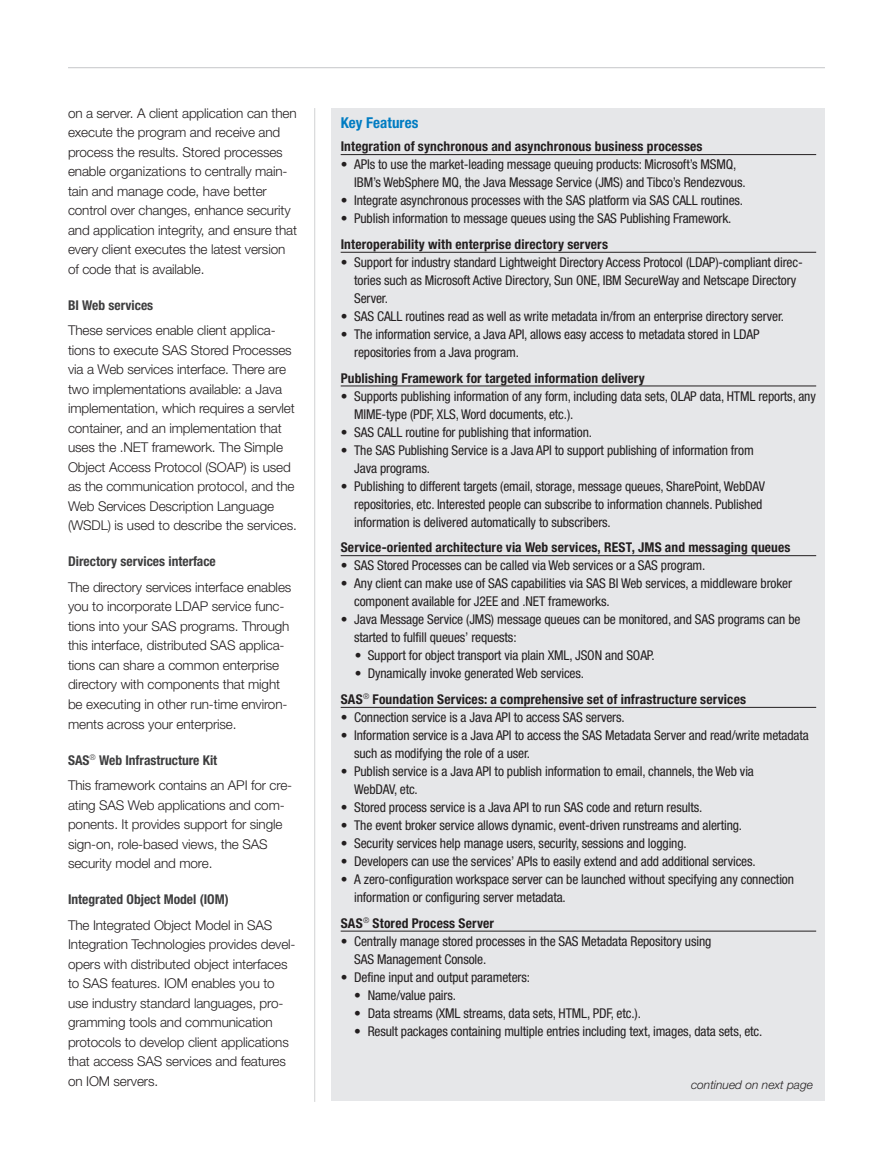
<style>
.page{position:relative;width:893px;height:1170px;background:#fff}
.page>*{position:absolute;margin:0;border:0;box-sizing:border-box;transform-origin:0 0}
.t1{font:700 condensed 15px "Helvetica Neue LT Std";letter-spacing:.005em;color:#007cc2}
.t2{font:condensed 13.5px/18px "Helvetica Neue LT Std";letter-spacing:-.01em;color:#231f20}
.t3{font:300 13.5px/19.5px "Helvetica Neue LT Std";letter-spacing:-.01em;color:#231f20}
.t4{font:700 condensed 13.5px/25.7px "Helvetica Neue LT Std";letter-spacing:.01em;color:#231f20}
.t5{font:700 condensed 13.5px "Helvetica Neue LT Std";color:#3e3e3f}
.t6{font:italic 300 12px "Helvetica Neue LT Std";color:#231f20}
.s1{font-weight:700;font-stretch:condensed;color:#3e3e3f}
.s2{font-weight:400}
</style>
<div class="page">
<hr style="left:314px;top:108px;width:1px;height:993px;background:#d1d2d4">
<hr style="left:68px;top:67px;width:757px;height:1px;background:#d1d2d4">
<div style="left:332px;top:108px;width:493px;height:992px;background:#e6e7e9"></div>
<hr style="left:341px;top:154px;width:475px;height:1px;background:#231f20">
<hr style="left:341px;top:252px;width:475px;height:1px;background:#231f20">
<hr style="left:341px;top:385px;width:475px;height:1px;background:#231f20">
<hr style="left:341px;top:555px;width:475px;height:1px;background:#231f20">
<hr style="left:341px;top:707px;width:475px;height:1px;background:#231f20">
<hr style="left:341px;top:930px;width:475px;height:1px;background:#231f20">
<p class="t3" style="left:68px;top:103px;width:231px">on a server. A client application can then execute the program and receive and process the results. Stored processes enable organizations to centrally main&shy;tain and manage code, have better control over changes, enhance security and application integrity, and ensure that every client executes the latest version of code that is available.</p>
<p class="t5" style="left:68px;top:297px;width:87px">BI Web services</p>
<p class="t3" style="left:68px;top:320px;width:230px">These services enable client applica&shy;tions to execute SAS Stored Processes via a Web services interface. There are two implementations available: a Java implementation, which requires a servlet container, and an implementation that uses the .NET framework. The Simple Object Access Protocol (SOAP) is used as the communication protocol, and the Web Services Description Language (WSDL) is used to describe the services.</p>
<p class="t5" style="left:68px;top:553px;width:149px">Directory services interface</p>
<p class="t3" style="left:68px;top:577px;width:225px">The directory services interface enables you to incorporate LDAP service func&shy;tions into your SAS programs. Through this interface, distributed SAS applica&shy;tions can share a common enterprise directory with components that might be executing in other run-time environ&shy;ments across your enterprise.</p>
<p class="t3" style="left:68px;top:746px;width:226px;line-height:25.5px"><span class="s1">SAS</span><sup>®</sup> <span class="s1">Web Infrastructure Kit<br></span>This framework contains an API for cre-</p>
<p class="t3" style="left:68px;top:794px;width:218px">ating SAS Web applications and com&shy;ponents. It provides support for single sign-on, role-based views, the SAS security model and more.</p>
<p class="t5" style="left:68px;top:891px;width:162px">Integrated Object Model (IOM)</p>
<p class="t3" style="left:68px;top:914px;width:229px">The Integrated Object Model in SAS Integration Technologies provides devel&shy;opers with distributed object interfaces to SAS features. IOM enables you to use industry standard languages, pro&shy;gramming tools and communication protocols to develop client applications that access SAS services and features on IOM servers.</p>
<p class="t1" style="left:341px;top:113px;width:79px">Key Features</p>
<p class="t4" style="left:341px;top:133px;width:363px">Integration of synchronous and asynchronous business processes</p>
<p class="t2" style="left:354px;top:155px;width:393px;text-indent:-14px">• APIs to use the market-leading message queuing products: Microsoft’s MSMQ,<br>IBM’s WebSphere MQ, the Java Message Service (JMS) and Tibco’s Rendezvous.</p>
<p class="t2" style="left:341px;top:191px;width:404px">• Integrate asynchronous processes with the SAS platform via SAS CALL routines.</p>
<p class="t2" style="left:341px;top:209px;width:392px">• Publish information to message queues using the SAS Publishing Framework.</p>
<p class="t4" style="left:341px;top:231px;width:269px">Interoperability with enterprise directory servers</p>
<p class="t2" style="left:354px;top:253px;width:450px;text-indent:-14px">• Support for industry standard Lightweight Directory Access Protocol (LDAP)-compliant direc&shy;tories such as Microsoft Active Directory, Sun ONE, IBM SecureWay and Netscape Directory<br>Server.</p>
<p class="t2" style="left:341px;top:307px;width:445px">• SAS CALL routines read as well as write metadata in/from an enterprise directory server.</p>
<p class="t2" style="left:354px;top:325px;width:407px;text-indent:-14px">• The information service, a Java API, allows easy access to metadata stored in LDAP repositories from a Java program.</p>
<p class="t4" style="left:341px;top:365px;width:306px">Publishing Framework for targeted information delivery</p>
<p class="t2" style="left:354px;top:386px;width:463px;text-indent:-14px">• Supports publishing information of any form, including data sets, OLAP data, HTML reports, any<br>MIME-type (PDF, XLS, Word documents, etc.).</p>
<p class="t2" style="left:341px;top:422px;width:253px">• SAS CALL routine for publishing that information.</p>
<p class="t2" style="left:354px;top:440px;width:401px;text-indent:-14px">• The SAS Publishing Service is a Java API to support publishing of information from<br>Java programs.</p>
<p class="t2" style="left:354px;top:476px;width:412px;text-indent:-14px">• Publishing to different targets (email, storage, message queues, SharePoint, WebDAV repositories, etc. Interested people can subscribe to information channels. Published information is delivered automatically to subscribers.</p>
<p class="t4" style="left:341px;top:534px;width:451px">Service-oriented architecture via Web services, REST, JMS and messaging queues</p>
<p class="t2" style="left:341px;top:556px;width:366px">• SAS Stored Processes can be called via Web services or a SAS program.</p>
<p class="t2" style="left:354px;top:574px;width:439px;text-indent:-14px">• Any client can make use of SAS capabilities via SAS BI Web services, a middleware broker component available for J2EE and .NET frameworks.</p>
<p class="t2" style="left:354px;top:610px;width:448px;text-indent:-14px">• Java Message Service (JMS) message queues can be monitored, and SAS programs can be started to fulfill queues’ requests:</p>
<p class="t2" style="left:355px;top:646px;width:302px">• Support for object transport via plain XML, JSON and SOAP.</p>
<p class="t4" style="left:341px;top:660px;width:407px;text-indent:14px"><span class="s2">• Dynamically invoke generated Web services.<br></span>SAS<sup>®</sup> Foundation Services: a comprehensive set of infrastructure services</p>
<p class="t2" style="left:341px;top:708px;width:286px">• Connection service is a Java API to access SAS servers.</p>
<p class="t2" style="left:354px;top:726px;width:456px;text-indent:-14px">• Information service is a Java API to access the SAS Metadata Server and read/write metadata such as modifying the role of a user.</p>
<p class="t2" style="left:354px;top:762px;width:401px;text-indent:-14px">• Publish service is a Java API to publish information to email, channels, the Web via<br>WebDAV, etc.</p>
<p class="t2" style="left:341px;top:798px;width:363px">• Stored process service is a Java API to run SAS code and return results.</p>
<p class="t2" style="left:341px;top:816px;width:403px">• The event broker service allows dynamic, event-driven runstreams and alerting.</p>
<p class="t2" style="left:341px;top:834px;width:348px">• Security services help manage users, security, sessions and logging.</p>
<p class="t2" style="left:341px;top:852px;width:417px">• Developers can use the services’ APIs to easily extend and add additional services.</p>
<p class="t2" style="left:354px;top:870px;width:441px;text-indent:-14px">• A zero-configuration workspace server can be launched without specifying any connection information or configuring server metadata.</p>
<p class="t4" style="left:341px;top:909px;width:155px">SAS<sup>®</sup> Stored Process Server</p>
<p class="t2" style="left:354px;top:931px;width:359px;text-indent:-14px">• Centrally manage stored processes in the SAS Metadata Repository using<br>SAS Management Console.</p>
<p class="t2" style="left:341px;top:967px;width:191px">• Define input and output parameters:</p>
<p class="t2" style="left:354px;top:985px;width:103px">• Name/value pairs.</p>
<p class="t2" style="left:354px;top:1003px;width:288px">• Data streams (XML streams, data sets, HTML, PDF, etc.).</p>
<p class="t2" style="left:354px;top:1021px;width:410px">• Result packages containing multiple entries including text, images, data sets, etc.</p>
<p class="t6" style="left:691px;top:1077px;width:124px">continued on next page</p>
</div>
